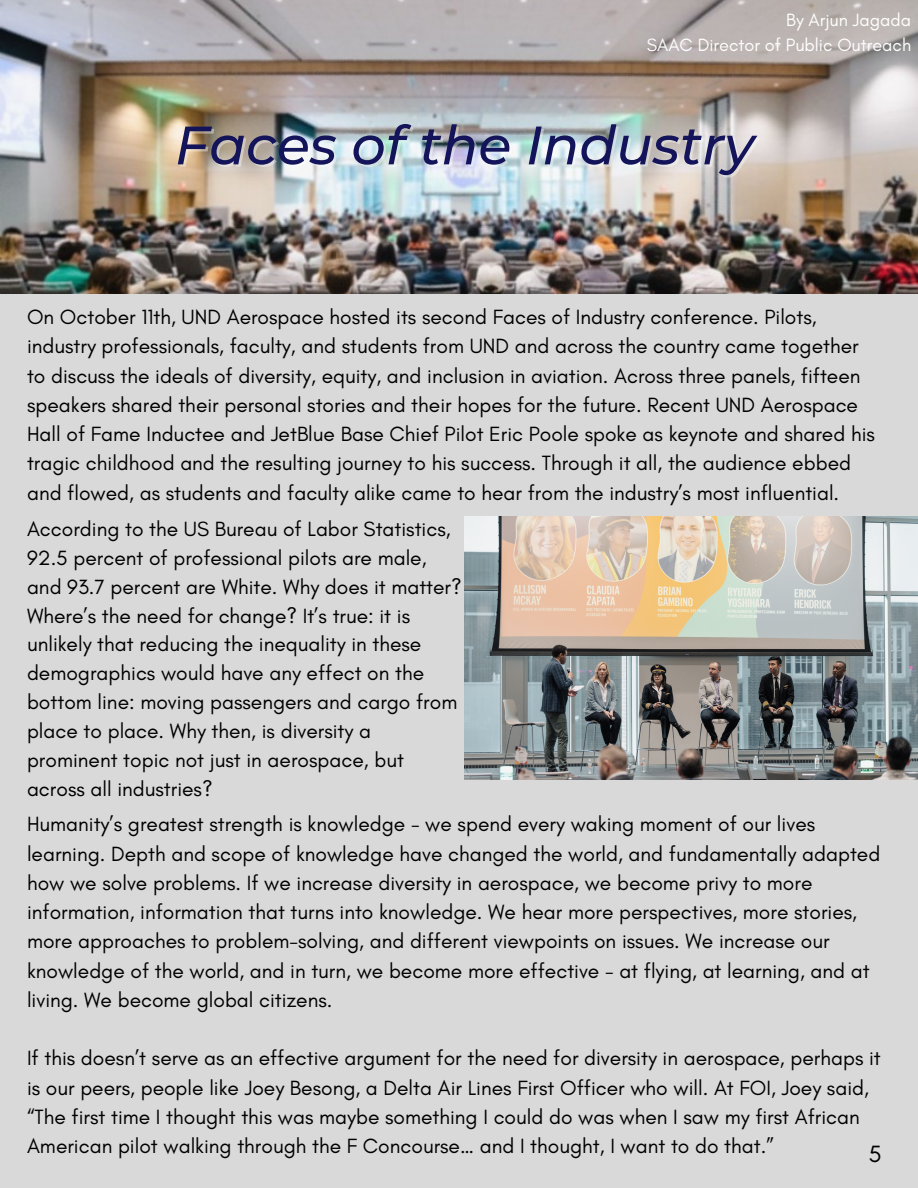
<style>
.page{position:relative;width:918px;height:1188px;background:#d9d9d9}
.page>*{position:absolute;margin:0;border:0;box-sizing:border-box;transform-origin:0 0}
.t1{font:italic 500 54px "Montserrat";color:#14145b}
.t2{font:24px "Glacial Indifference";color:#000}
.t3{font:21px/29.2px "Glacial Indifference";color:#000}
.t4{font:18.15px "Glacial Indifference";color:#fff}
</style>
<div class="page">
<img style="left:0;top:0;width:918px;height:294px">
<img style="left:465px;top:516px;width:453px;height:263px">
<p class="t4" style="left:786px;top:9px;width:126px">By Arjun Jagada</p>
<p class="t4" style="left:647px;top:34px;width:266px">SAAC Director of Public Outreach</p>
<p class="t1" style="left:175px;top:112px;width:581px">Faces of the Industry</p>
<p class="t3" style="left:27px;top:302px;width:849px">On October 11th, UND Aerospace hosted its second Faces of Industry conference. Pilots, industry professionals, faculty, and students from UND and across the country came together to discuss the ideals of diversity, equity, and inclusion in aviation. Across three panels, fifteen speakers shared their personal stories and their hopes for the future. Recent UND Aerospace Hall of Fame Inductee and JetBlue Base Chief Pilot Eric Poole spoke as keynote and shared his tragic childhood and the resulting journey to his success. Through it all, the audience ebbed and flowed, as students and faculty alike came to hear from the industry’s most influential.</p>
<p class="t3" style="left:27px;top:514px;width:436px">According to the US Bureau of Labor Statistics, 92.5 percent of professional pilots are male, and 93.7 percent are White. Why does it matter?<br>Where’s the need for change? It’s true: it is unlikely that reducing the inequality in these demographics would have any effect on the bottom line: moving passengers and cargo from place to place. Why then, is diversity a prominent topic not just in aerospace, but across all industries?</p>
<p class="t3" style="left:27px;top:809px;width:855px">Humanity’s greatest strength is knowledge - we spend every waking moment of our lives learning. Depth and scope of knowledge have changed the world, and fundamentally adapted how we solve problems. If we increase diversity in aerospace, we become privy to more information, information that turns into knowledge. We hear more perspectives, more stories, more approaches to problem-solving, and different viewpoints on issues. We increase our knowledge of the world, and in turn, we become more effective - at flying, at learning, and at living. We become global citizens.</p>
<p class="t3" style="left:27px;top:1043px;width:855px">If this doesn’t serve as an effective argument for the need for diversity in aerospace, perhaps it is our peers, people like Joey Besong, a Delta Air Lines First Officer who will. At FOI, Joey said, “The first time I thought this was maybe something I could do was when I saw my first African American pilot walking through the F Concourse… and I thought, I want to do that.”</p>
<p class="t2" style="left:869px;top:1139px;width:15px">5</p>
</div>
